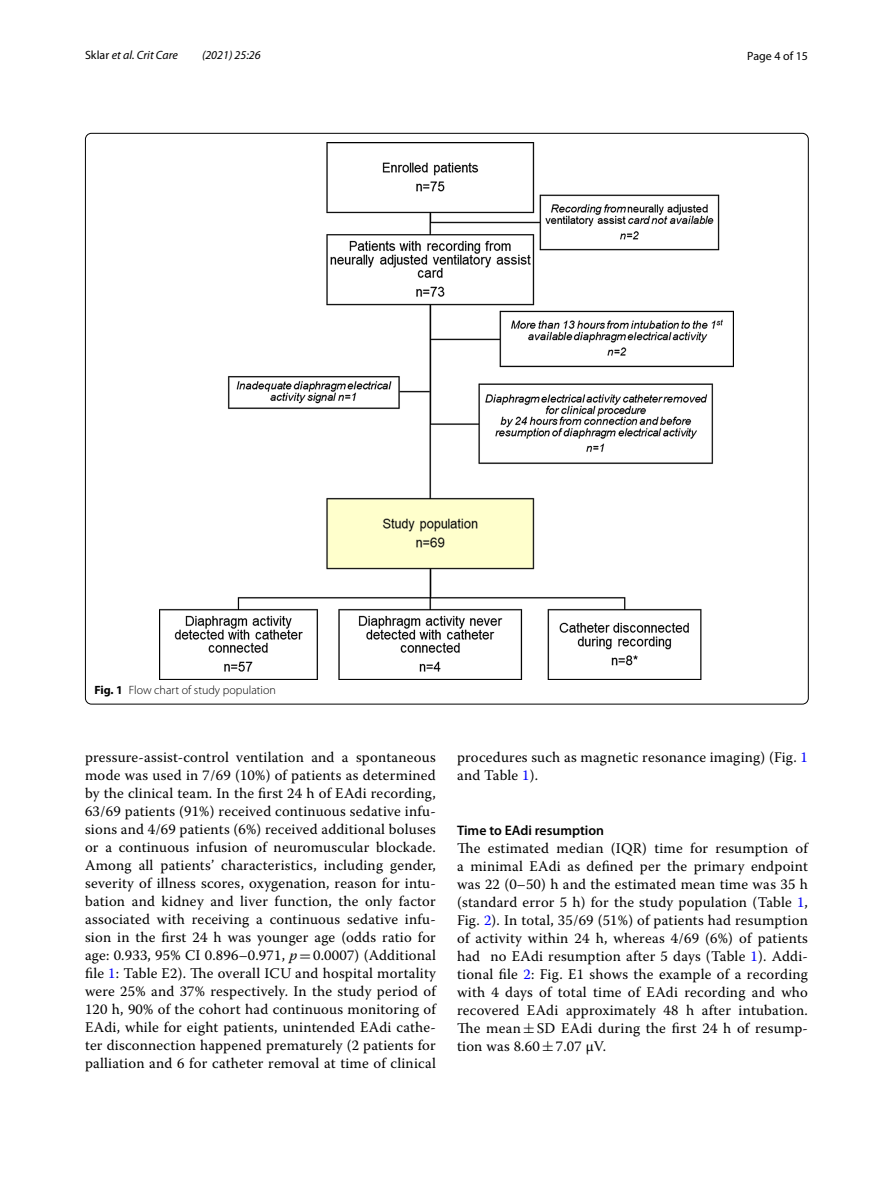
<style>
.page{position:relative;width:893px;height:1187px;background:#fff}
.page>*{position:absolute;margin:0;border:0;box-sizing:border-box;transform-origin:0 0}
.t1{font:14.7px/18px "Warnock Pro";letter-spacing:.015em;color:#000;text-align:justify}
.t2{font:600 13.8px "Myriad Pro";color:#000}
.t3{font:300 12px "Myriad Pro";color:#000}
.t4{font:italic 12px "Myriad Pro";color:#000}
.t5{font:12px "Myriad Pro";color:#000}
.s1{font-style:normal}
.s2{font-weight:700}
.s3{font-style:italic}
.s4{font-family:"MTSY"}
.s5{color:#00f}
</style>
<div class="page">
<img style="left:160px;top:142px;width:574px;height:537px">
<p class="t4" style="left:85px;top:48px;width:94px"><span class="s1">Sklar</span> et al. Crit Care</p>
<p class="t4" style="left:202px;top:48px;width:60px">(2021) 25:26</p>
<p class="t5" style="left:747px;top:48px;width:62px">Page 4 of 15</p>
<p class="t3" style="left:94px;top:683px;width:183px"><span class="s2">Fig. 1</span> Flow chart of study population</p>
<p class="t1" style="left:85px;top:747px;width:352px">pressure-assist-control ventilation and a spontaneous mode was used in 7/69 (10%) of patients as determined by the clinical team. In the first 24 h of EAdi recording, 63/69 patients (91%) received continuous sedative infu&shy;sions and 4/69 patients (6%) received additional boluses or a continuous infusion of neuromuscular blockade.<br>Among all patients’ characteristics, including gender, severity of illness scores, oxygenation, reason for intu&shy;bation and kidney and liver function, the only factor associated with receiving a continuous sedative infu&shy;sion in the first 24 h was younger age (odds ratio for age: 0.933, 95% CI 0.896–0.971, <span class="s3">p</span><span class="s4">=</span>0.0007) (Additional file <span class="s5">1</span>: Table E2). The overall ICU and hospital mortality were 25% and 37% respectively. In the study period of 120 h, 90% of the cohort had continuous monitoring of EAdi, while for eight patients, unintended EAdi cathe&shy;ter disconnection happened prematurely (2 patients for palliation and 6 for catheter removal at time of clinical</p>
<p class="t1" style="left:457px;top:747px;width:352px">procedures such as magnetic resonance imaging) (Fig. <span class="s5">1 </span>and Table <span class="s5">1</span>).</p>
<p class="t2" style="left:457px;top:821px;width:149px">Time to EAdi resumption</p>
<p class="t1" style="left:457px;top:838px;width:352px">The estimated median (IQR) time for resumption of a minimal EAdi as defined per the primary endpoint was 22 (0–50) h and the estimated mean time was 35 h (standard error 5 h) for the study population (Table <span class="s5">1</span>, Fig. <span class="s5">2</span>). In total, 35/69 (51%) of patients had resumption of activity within 24 h, whereas 4/69 (6%) of patients had no EAdi resumption after 5 days (Table <span class="s5">1</span>). Addi&shy;tional file <span class="s5">2</span>: Fig. E1 shows the example of a recording with 4 days of total time of EAdi recording and who recovered EAdi approximately 48 h after intubation.<br>The mean<span class="s4">±</span>SD EAdi during the first 24 h of resump&shy;tion was 8.60<span class="s4">±</span>7.07 µV.</p>
</div>
